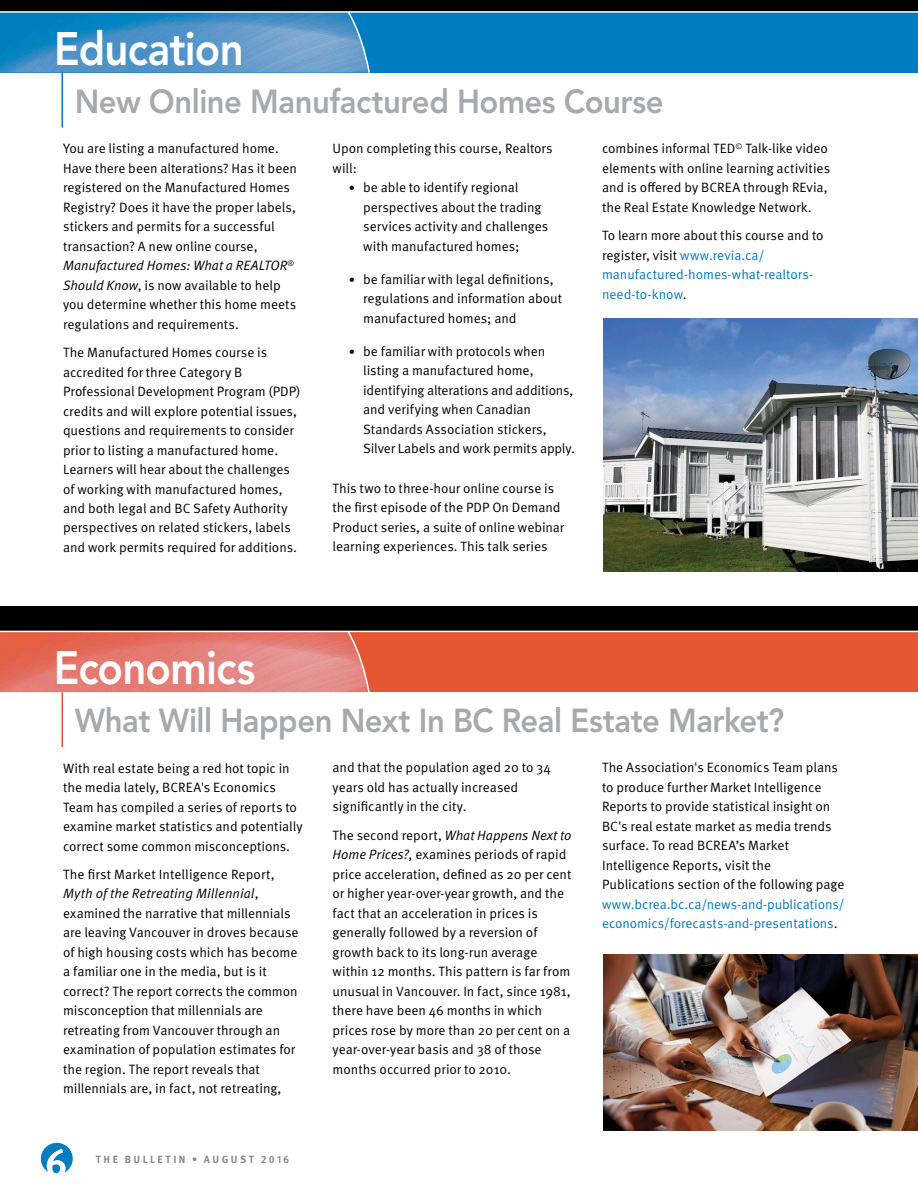
<style>
.page{position:relative;width:918px;height:1188px;background:#fff}
.page>*{position:absolute;margin:0;border:0;box-sizing:border-box;transform-origin:0 0}
.t1{font:800 46.5px "Avenir LT Std";letter-spacing:-.02em;color:#fff;scale:.9 1}
.t2{font:800 33px "Avenir LT Std";letter-spacing:-.015em;color:#a7a9ac;scale:.94 1}
.t3{font:13.5px/19.5px "Meta Pro";letter-spacing:-.005em;color:#000}
.t4{font:13.5px/19.5px "Meta Pro";letter-spacing:-.005em;color:#0078c1}
.t5{font:700 10.5px "Meta Pro";letter-spacing:.23em;color:#888b8e}
.s1{font-style:italic}
.s2{font-size:12px}
.s3{color:#000}
</style>
<div class="page">
<div style="left:0;top:12px;width:918px;height:61px;background:#007cc3"></div>
<img style="left:0;top:13px;width:346px;height:60px">
<div style="left:0;top:0;width:918px;height:12px;background:#000"></div>
<hr style="left:0;top:11px;width:918px;height:2px;background:#fff">
<svg style="left:346px;top:11px;width:25px;height:62px"></svg>
<svg style="left:41px;top:1143px;width:32px;height:30px"></svg>
<hr style="left:62px;top:73px;width:1px;height:55px;background:#007cc3">
<hr style="left:62px;top:692px;width:1px;height:55px;background:#e65632">
<div style="left:0;top:631px;width:918px;height:61px;background:#e65632"></div>
<img style="left:0;top:632px;width:346px;height:60px">
<div style="left:0;top:606px;width:918px;height:25px;background:#000"></div>
<hr style="left:0;top:631px;width:918px;height:1px;background:#fff">
<svg style="left:346px;top:630px;width:25px;height:62px"></svg>
<img style="left:603px;top:954px;width:315px;height:177px">
<img style="left:603px;top:318px;width:315px;height:253px">
<h1 class="t1" style="left:54px;top:21px;width:212px">Education</h1>
<h2 class="t2" style="left:75px;top:82px;width:628px">New Online Manufactured Homes Course</h2>
<p class="t3" style="left:63px;top:139px;width:235px">You are listing a manufactured home.<br>Have there been alterations? Has it been registered on the Manufactured Homes Registry? Does it have the proper labels, stickers and permits for a successful transaction? A new online course, <span class="s1">Manufactured Homes: What a REALTOR</span><sup>® </sup><span class="s1">Should Know</span>, is now available to help you determine whether this home meets regulations and requirements.</p>
<p class="t3" style="left:63px;top:343px;width:239px">The Manufactured Homes course is accredited for three Category B Professional Development Program (PDP) credits and will explore potential issues, questions and requirements to consider prior to listing a manufactured home.<br>Learners will hear about the challenges of working with manufactured homes, and both legal and BC Safety Authority perspectives on related stickers, labels and work permits required for additions.</p>
<p class="t3" style="left:333px;top:139px;width:222px">Upon completing this course, Realtors will:</p>
<p class="t3" style="left:363px;top:178px;width:187px;text-indent:-14px"><span class="s2">•</span> be able to identify regional perspectives about the trading services activity and challenges with manufactured homes;</p>
<p class="t3" style="left:363px;top:270px;width:200px;text-indent:-14px"><span class="s2">•</span> be familiar with legal definitions, regulations and information about manufactured homes; and</p>
<p class="t3" style="left:363px;top:342px;width:213px;text-indent:-14px"><span class="s2">•</span> be familiar with protocols when listing a manufactured home, identifying alterations and additions, and verifying when Canadian Standards Association stickers, Silver Labels and work permits apply.</p>
<p class="t3" style="left:333px;top:479px;width:233px">This two to three-hour online course is the first episode of the PDP On Demand Product series, a suite of online webinar learning experiences. This talk series</p>
<p class="t3" style="left:602px;top:139px;width:230px">combines informal TED<sup>©</sup> Talk-like video elements with online learning activities and is offered by BCREA through REvia, the Real Estate Knowledge Network.</p>
<p class="t4" style="left:602px;top:226px;width:223px"><span class="s3">To learn more about this course and to register, visit</span> www.revia.ca/ manufactured-homes-what-realtors&shy;need-to-know<span class="s3">.</span></p>
<h1 class="t1" style="left:54px;top:641px;width:225px">Economics</h1>
<h2 class="t2" style="left:75px;top:701px;width:756px">What Will Happen Next In BC Real Estate Market?</h2>
<p class="t3" style="left:63px;top:759px;width:241px">With real estate being a red hot topic in the media lately, BCREA's Economics Team has compiled a series of reports to examine market statistics and potentially correct some common misconceptions.</p>
<p class="t3" style="left:63px;top:865px;width:237px">The first Market Intelligence Report, <span class="s1">Myth of the Retreating Millennial</span>, examined the narrative that millennials are leaving Vancouver in droves because of high housing costs which has become a familiar one in the media, but is it correct? The report corrects the common misconception that millennials are retreating from Vancouver through an examination of population estimates for the region. The report reveals that millennials are, in fact, not retreating,</p>
<p class="t5" style="left:96px;top:1153px;width:195px">THE BULLETIN • AUGUST 2016</p>
<p class="t3" style="left:333px;top:758px;width:220px">and that the population aged 20 to 34 years old has actually increased significantly in the city.</p>
<p class="t3" style="left:333px;top:826px;width:240px">The second report, <span class="s1">What Happens Next to Home Prices?</span>, examines periods of rapid price acceleration, defined as 20 per cent or higher year-over-year growth, and the fact that an acceleration in prices is generally followed by a reversion of growth back to its long-run average within 12 months. This pattern is far from unusual in Vancouver. In fact, since 1981, there have been 46 months in which prices rose by more than 20 per cent on a year-over-year basis and 38 of those months occurred prior to 2010.</p>
<p class="t3" style="left:602px;top:758px;width:244px">The Association's Economics Team plans to produce further Market Intelligence Reports to provide statistical insight on BC's real estate market as media trends surface. To read BCREA’s Market Intelligence Reports, visit the Publications section of the following page</p>
<p class="t4" style="left:602px;top:895px;width:244px">www.bcrea.bc.ca/news-and-publications/ economics/forecasts-and-presentations<span class="s3">.</span></p>
</div>
